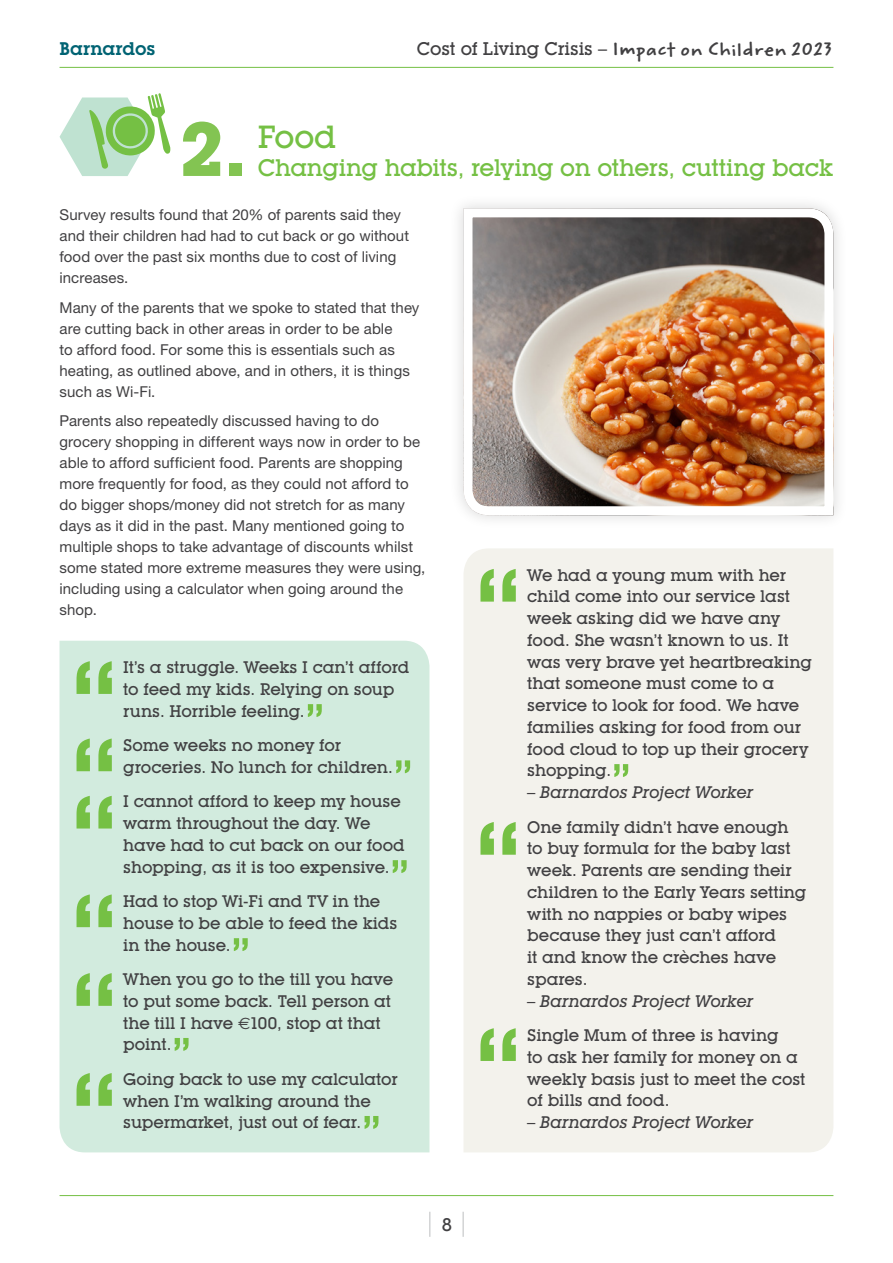
<style>
.page{position:relative;width:893px;height:1263px;background:#fff}
.page>*{position:absolute;margin:0;border:0;box-sizing:border-box;transform-origin:0 0}
.t1{font:700 75px "Lubalin Graph IT Cby BT";color:#83c452}
.t2{font:500 53.25px "Lubalin Graph IT Cby BT";color:#75c044}
.t3{font:500 31.5px "Lubalin Graph IT Cby BT";color:#75c044}
.t4{font:500 23.55px "Lubalin Graph IT Cby BT";letter-spacing:-.015em;color:#75c044}
.t5{font:700 18px "Weber Hand ITC Std";letter-spacing:-.01em;color:#414042}
.t6{font:600 18px "Lubalin Graph IT Cby BT";letter-spacing:-.005em;color:#006373}
.t7{font:500 18px "Lubalin Graph IT Cby BT";color:#414042}
.t8{font:500 16.5px/21.8px "Lubalin Graph IT Cby BT";letter-spacing:-.01em;color:#414042}
.t9{font:italic 500 16.5px "Lubalin Graph IT Cby BT";letter-spacing:-.005em;color:#414042}
.t10{font:15px/21px "Helvetica Neue";letter-spacing:.005em;color:#414042}
.s1{font-family:"Lubalin Graph IT Cby BT";font-weight:500}
.s2{font-family:"Euro Sans";font-weight:400}
.s3{font-style:normal}
.s4{font-style:italic}
</style>
<div class="page">
<hr style="left:60px;top:67px;width:773px;height:1px;background:#75c044">
<hr style="left:60px;top:1195px;width:773px;height:1px;background:#75c044">
<svg style="left:463px;top:1212px;width:1px;height:25px"></svg>
<svg style="left:429px;top:1212px;width:1px;height:25px"></svg>
<div style="left:60px;top:641px;width:369px;height:511px;background:#d2ebde"></div>
<svg style="left:77px;top:661px;width:35px;height:33px"></svg>
<svg style="left:77px;top:738px;width:35px;height:33px"></svg>
<svg style="left:77px;top:796px;width:35px;height:32px"></svg>
<svg style="left:77px;top:894px;width:35px;height:33px"></svg>
<svg style="left:77px;top:973px;width:35px;height:33px"></svg>
<svg style="left:77px;top:1073px;width:35px;height:33px"></svg>
<svg style="left:60px;top:93px;width:110px;height:83px"></svg>
<div style="left:464px;top:548px;width:369px;height:604px;background:#f3f2ec"></div>
<svg style="left:480px;top:569px;width:36px;height:33px"></svg>
<svg style="left:480px;top:822px;width:36px;height:33px"></svg>
<svg style="left:480px;top:1028px;width:36px;height:33px"></svg>
<img style="left:459px;top:204px;width:379px;height:316px">
<p class="t6" style="left:60px;top:37px;width:98px">Barnardos</p>
<p class="t5" style="left:417px;top:37px;width:418px"><span class="s1">Cost of Living Crisis –</span> Impact on Children 2023</p>
<h1 class="t1" style="left:179px;top:104px;width:69px">2.</h1>
<h3 class="t3" style="left:258px;top:118px;width:80px">Food</h3>
<h3 class="t4" style="left:258px;top:153px;width:577px">Changing habits, relying on others, cutting back</h3>
<p class="t10" style="left:60px;top:204px;width:351px">Survey results found that 20% of parents said they and their children had had to cut back or go without food over the past six months due to cost of living increases.</p>
<p class="t10" style="left:60px;top:297px;width:361px">Many of the parents that we spoke to stated that they are cutting back in other areas in order to be able<br>to afford food. For some this is essentials such as heating, as outlined above, and in others, it is things such as Wi-Fi.</p>
<p class="t10" style="left:60px;top:410px;width:367px">Parents also repeatedly discussed having to do grocery shopping in different ways now in order to be able to afford sufficient food. Parents are shopping more frequently for food, as they could not afford to do bigger shops/money did not stretch for as many days as it did in the past. Many mentioned going to multiple shops to take advantage of discounts whilst some stated more extreme measures they were using, including using a calculator when going around the shop.</p>
<p class="t8" style="left:123px;top:656px;width:288px">It’s a struggle. Weeks I can’t afford to feed my kids. Relying on soup runs. Horrible feeling.</p>
<p class="t8" style="left:123px;top:734px;width:219px">Some weeks no money for</p>
<h2 class="t2" style="left:305px;top:691px;width:21px">”</h2>
<h2 class="t2" style="left:393px;top:747px;width:21px">”</h2>
<p class="t8" style="left:123px;top:749px;width:279px;line-height:34.5px">groceries. No lunch for children.<br>I cannot afford to keep my house</p>
<p class="t8" style="left:123px;top:812px;width:283px">warm throughout the day. We have had to cut back on our food shopping, as it is too expensive.</p>
<p class="t8" style="left:123px;top:890px;width:259px">Had to stop Wi-Fi and TV in the</p>
<h2 class="t2" style="left:390px;top:847px;width:21px">”</h2>
<p class="t8" style="left:123px;top:912px;width:276px">house to be able to feed the kids in the house.</p>
<p class="t8" style="left:123px;top:968px;width:271px">When you go to the till you have</p>
<h2 class="t2" style="left:231px;top:925px;width:21px">”</h2>
<p class="t8" style="left:123px;top:990px;width:269px">to put some back. Tell person at the till I have <span class="s2">€</span>100, stop at that point.</p>
<p class="t8" style="left:123px;top:1068px;width:276px">Going back to use my calculator</p>
<h2 class="t2" style="left:172px;top:1024px;width:21px">”</h2>
<p class="t8" style="left:123px;top:1090px;width:249px">when I’m walking around the supermarket, just out of fear.</p>
<h2 class="t2" style="left:361px;top:1102px;width:21px">”</h2>
<p class="t7" style="left:442px;top:1213px;width:12px">8</p>
<p class="t8" style="left:527px;top:564px;width:286px">We had a young mum with her child come into our service last week asking did we have any food. She wasn’t known to us. It was very brave yet heartbreaking that someone must come to a service to look for food. We have families asking for food from our food cloud to top up their grocery shopping.</p>
<p class="t9" style="left:527px;top:782px;width:228px"><span class="s3">–</span> Barnardos Project Worker</p>
<h2 class="t2" style="left:611px;top:751px;width:21px">”</h2>
<p class="t8" style="left:527px;top:816px;width:281px">One family didn’t have enough to buy formula for the baby last week. Parents are sending their children to the Early Years setting with no nappies or baby wipes because they just can’t afford<br>it and know the crèches have spares.</p>
<p class="t8" style="left:527px;top:983px;width:253px;line-height:34.5px">– <span class="s4">Barnardos Project Worker<br></span>Single Mum of three is having</p>
<p class="t8" style="left:527px;top:1046px;width:280px">to ask her family for money on a weekly basis just to meet the cost of bills and food.</p>
<p class="t9" style="left:527px;top:1112px;width:228px"><span class="s3">–</span> Barnardos Project Worker</p>
</div>
